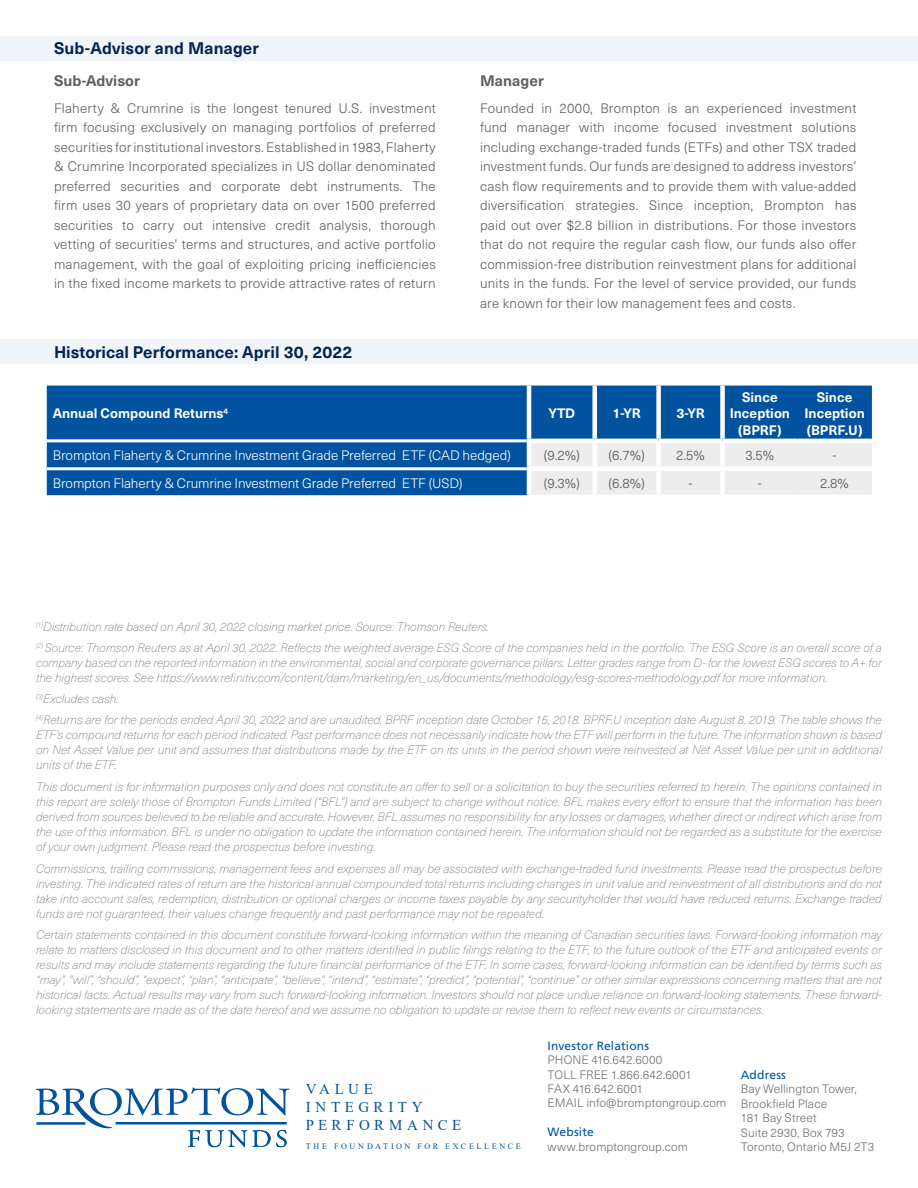
<style>
.page{position:relative;width:918px;height:1188px;background:#fff}
.page>*{position:absolute;margin:0;border:0;box-sizing:border-box;transform-origin:0 0}
.t1{font:700 16.5px "Neue Haas Unica W1 G";letter-spacing:.005em;color:#002553}
.t2{font:15px "Times New Roman";letter-spacing:.305em;color:#0153a0}
.t3{font:700 15px "Neue Haas Unica W1 G";color:#5f5f62}
.t4{font:300 13.5px/19.5px "Neue Haas Unica W1 G";letter-spacing:.015em;color:#5f5f62;text-align:justify}
.t5{font:300 13.5px "Neue Haas Unica W1 G";letter-spacing:-.005em;color:#fff}
.t6{font:700 13.5px "Neue Haas Unica W1 G";color:#fff}
.t7{font:300 13.5px "Neue Haas Unica W1 G";color:#57585a}
.t8{font:italic 100 12px/15px "Neue Haas Unica W1 G";color:#6f7073;text-align:justify}
.t9{font:300 12px "Neue Haas Unica W1 G";letter-spacing:.01em;color:#6f7073}
.t10{font:12px "Frutiger LT Std";letter-spacing:.01em;color:#0153a0}
.t11{font:8.25px "Times New Roman";letter-spacing:.31em;color:#0153a0}
</style>
<div class="page">
<div style="left:0;top:339px;width:918px;height:25px;background:#eff5f8"></div>
<div style="left:47px;top:386px;width:480px;height:109px;background:#0153a0"></div>
<svg style="left:531px;top:386px;width:341px;height:108px;background:#719cc4"></svg>
<hr style="left:47px;top:439px;width:480px;height:3px;background:#fff">
<hr style="left:47px;top:467px;width:480px;height:3px;background:#fff">
<div style="left:592px;top:386px;width:5px;height:53px;background:#fff"></div>
<div style="left:656px;top:386px;width:5px;height:53px;background:#fff"></div>
<div style="left:720px;top:386px;width:5px;height:53px;background:#fff"></div>
<hr style="left:527px;top:439px;width:68px;height:4px;background:#fff">
<hr style="left:595px;top:439px;width:64px;height:4px;background:#fff">
<div style="left:592px;top:443px;width:5px;height:24px;background:#fff"></div>
<hr style="left:659px;top:439px;width:64px;height:4px;background:#fff">
<div style="left:656px;top:443px;width:5px;height:24px;background:#fff"></div>
<hr style="left:723px;top:439px;width:74px;height:4px;background:#fff">
<div style="left:720px;top:443px;width:5px;height:24px;background:#fff"></div>
<hr style="left:797px;top:439px;width:75px;height:4px;background:#fff">
<hr style="left:527px;top:467px;width:68px;height:4px;background:#fff">
<hr style="left:595px;top:467px;width:64px;height:4px;background:#fff">
<div style="left:592px;top:471px;width:5px;height:23px;background:#fff"></div>
<hr style="left:659px;top:467px;width:64px;height:4px;background:#fff">
<div style="left:656px;top:471px;width:5px;height:23px;background:#fff"></div>
<hr style="left:723px;top:467px;width:74px;height:4px;background:#fff">
<div style="left:720px;top:471px;width:5px;height:23px;background:#fff"></div>
<hr style="left:797px;top:467px;width:75px;height:4px;background:#fff">
<svg style="left:36px;top:1088px;width:253px;height:59px"></svg>
<div style="left:0;top:36px;width:918px;height:24px;background:#eff5f8"></div>
<p class="t1" style="left:54px;top:35px;width:206px">Sub-Advisor and Manager</p>
<p class="t3" style="left:54px;top:70px;width:88px">Sub-Advisor</p>
<p class="t4" style="left:54px;top:97px;width:383px">Flaherty &amp; Crumrine is the longest tenured U.S. investment firm focusing exclusively on managing portfolios of preferred securities for institutional investors. Established in 1983, Flaherty &amp; Crumrine Incorporated specializes in US dollar denominated preferred securities and corporate debt instruments. The firm uses 30 years of proprietary data on over 1500 preferred securities to carry out intensive credit analysis, thorough vetting of securities’ terms and structures, and active portfolio management, with the goal of exploiting pricing inefficiencies in the fixed income markets to provide attractive rates of return</p>
<p class="t1" style="left:54px;top:339px;width:300px">Historical Performance: April 30, 2022</p>
<p class="t3" style="left:480px;top:70px;width:65px">Manager</p>
<p class="t4" style="left:480px;top:97px;width:378px">Founded in 2000, Brompton is an experienced investment fund manager with income focused investment solutions including exchange-traded funds (ETFs) and other TSX traded investment funds. Our funds are designed to address investors’ cash flow requirements and to provide them with value-added diversification strategies. Since inception, Brompton has paid out over $2.8 billion in distributions. For those investors that do not require the regular cash flow, our funds also offer commission-free distribution reinvestment plans for additional units in the funds. For the level of service provided, our funds are known for their low management fees and costs.</p>
<p class="t6" style="left:53px;top:403px;width:177px">Annual Compound Returns<sup>4</sup></p>
<p class="t6" style="left:549px;top:403px;width:28px">YTD</p>
<p class="t6" style="left:613px;top:403px;width:30px">1-YR</p>
<p class="t6" style="left:676px;top:403px;width:30px">3-YR</p>
<p class="t6" style="left:742px;top:387px;width:37px">Since</p>
<p class="t6" style="left:730px;top:403px;width:62px">Inception</p>
<p class="t6" style="left:738px;top:420px;width:45px">(BPRF)</p>
<p class="t6" style="left:817px;top:387px;width:37px">Since</p>
<p class="t6" style="left:804px;top:403px;width:62px">Inception</p>
<p class="t6" style="left:807px;top:420px;width:57px">(BPRF.U)</p>
<p class="t5" style="left:53px;top:445px;width:460px">Brompton Flaherty &amp; Crumrine Investment Grade Preferred ETF (CAD hedged)</p>
<p class="t7" style="left:544px;top:445px;width:38px">(9.2%)</p>
<p class="t7" style="left:609px;top:445px;width:38px">(6.7%)</p>
<p class="t7" style="left:676px;top:445px;width:30px">2.5%</p>
<p class="t7" style="left:745px;top:445px;width:30px">3.5%</p>
<p class="t7" style="left:833px;top:445px;width:5px">-</p>
<p class="t5" style="left:53px;top:473px;width:411px">Brompton Flaherty &amp; Crumrine Investment Grade Preferred ETF (USD)</p>
<p class="t7" style="left:544px;top:473px;width:38px">(9.3%)</p>
<p class="t7" style="left:609px;top:473px;width:38px">(6.8%)</p>
<p class="t7" style="left:689px;top:473px;width:5px">-</p>
<p class="t7" style="left:758px;top:473px;width:5px">-</p>
<p class="t7" style="left:820px;top:473px;width:30px">2.8%</p>
<p class="t8" style="left:36px;top:619px;width:455px"><sup>(1)</sup>Distribution rate based on April 30, 2022 closing market price. Source: Thomson Reuters.</p>
<p class="t8" style="left:36px;top:640px;width:848px"><sup>(2)</sup> Source: Thomson Reuters as at April 30, 2022. Reflects the weighted average ESG Score of the companies held in the portfolio. The ESG Score is an overall score of a company based on the reported information in the environmental, social and corporate governance pillars. Letter grades range from D- for the lowest ESG scores to A+ for the highest scores. See https://www.refinitiv.com/content/dam/marketing/en_us/documents/methodology/esg-scores-methodology.pdf for more information.</p>
<p class="t8" style="left:36px;top:691px;width:84px"><sup>(3)</sup>Excludes cash.</p>
<p class="t8" style="left:36px;top:712px;width:848px"><sup>(4)</sup>Returns are for the periods ended April 30, 2022 and are unaudited. BPRF inception date October 15, 2018. BPRF.U inception date August 8, 2019. The table shows the ETF’s compound returns for each period indicated. Past performance does not necessarily indicate how the ETF will perform in the future. The information shown is based on Net Asset Value per unit and assumes that distributions made by the ETF on its units in the period shown were reinvested at Net Asset Value per unit in additional units of the ETF.</p>
<p class="t8" style="left:36px;top:779px;width:848px">This document is for information purposes only and does not constitute an offer to sell or a solicitation to buy the securities referred to herein. The opinions contained in this report are solely those of Brompton Funds Limited (“BFL”) and are subject to change without notice. BFL makes every effort to ensure that the information has been derived from sources believed to be reliable and accurate. However, BFL assumes no responsibility for any losses or damages, whether direct or indirect which arise from the use of this information. BFL is under no obligation to update the information contained herein. The information should not be regarded as a substitute for the exercise of your own judgment. Please read the prospectus before investing.</p>
<p class="t8" style="left:36px;top:861px;width:848px">Commissions, trailing commissions, management fees and expenses all may be associated with exchange-traded fund investments. Please read the prospectus before investing. The indicated rates of return are the historical annual compounded total returns including changes in unit value and reinvestment of all distributions and do not take into account sales, redemption, distribution or optional charges or income taxes payable by any securityholder that would have reduced returns. Exchange traded funds are not guaranteed, their values change frequently and past performance may not be repeated.</p>
<p class="t8" style="left:36px;top:927px;width:848px">Certain statements contained in this document constitute forward-looking information within the meaning of Canadian securities laws. Forward-looking information may relate to matters disclosed in this document and to other matters identified in public filings relating to the ETF, to the future outlook of the ETF and anticipated events or results and may include statements regarding the future financial performance of the ETF. In some cases, forward-looking information can be identified by terms such as “may”, “will”, “should”, “expect”, “plan”, “anticipate”, “believe”, “intend”, “estimate”, “predict”, “potential”, “continue” or other similar expressions concerning matters that are not historical facts. Actual results may vary from such forward-looking information. Investors should not place undue reliance on forward-looking statements. These forward&shy;looking statements are made as of the date hereof and we assume no obligation to update or revise them to reflect new events or circumstances.</p>
<p class="t2" style="left:306px;top:1078px;width:69px">VALUE</p>
<p class="t2" style="left:306px;top:1096px;width:118px">INTEGRITY</p>
<p class="t2" style="left:306px;top:1114px;width:157px">PERFORMANCE</p>
<p class="t11" style="left:306px;top:1140px;width:217px">THE FOUNDATION FOR EXCELLENCE</p>
<p class="t10" style="left:548px;top:1039px;width:103px">Investor Relations</p>
<p class="t9" style="left:548px;top:1051px;width:116px">PHONE 416.642.6000</p>
<p class="t9" style="left:548px;top:1066px;width:146px">TOLL FREE 1.866.642.6001</p>
<p class="t9" style="left:548px;top:1080px;width:97px">FAX 416.642.6001</p>
<p class="t9" style="left:548px;top:1094px;width:180px">EMAIL info@bromptongroup.com</p>
<p class="t10" style="left:548px;top:1125px;width:48px">Website</p>
<p class="t9" style="left:548px;top:1138px;width:142px">www.bromptongroup.com</p>
<p class="t10" style="left:741px;top:1068px;width:47px">Address</p>
<p class="t9" style="left:741px;top:1080px;width:118px">Bay Wellington Tower,</p>
<p class="t9" style="left:741px;top:1095px;width:88px">Brookfield Place</p>
<p class="t9" style="left:741px;top:1109px;width:77px">181 Bay Street</p>
<p class="t9" style="left:741px;top:1124px;width:105px">Suite 2930, Box 793</p>
<p class="t9" style="left:741px;top:1138px;width:135px">Toronto, Ontario M5J 2T3</p>
</div>
